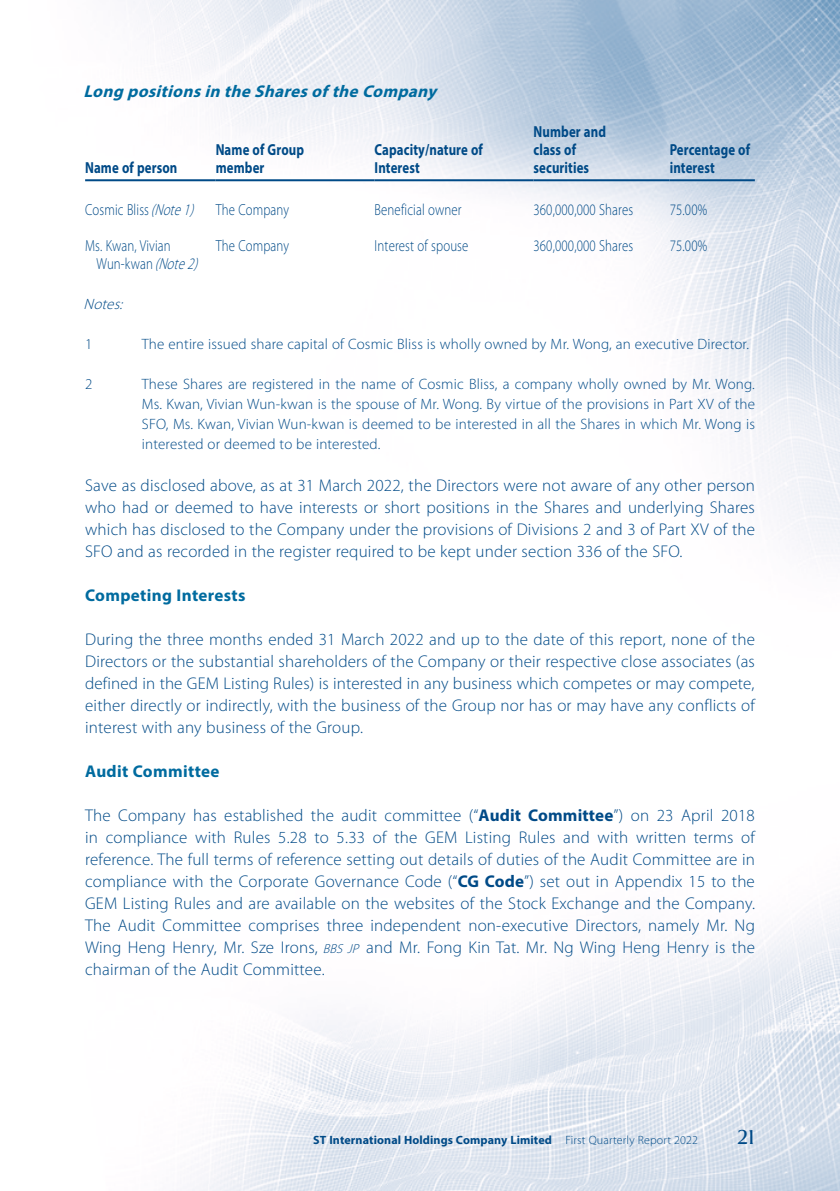
<style>
.page{position:relative;width:840px;height:1191px;background:#fff}
.page>*{position:absolute;margin:0;border:0;box-sizing:border-box;transform-origin:0 0}
.t1{font:22px "Collier";color:#004a87}
.t2{font:300 17px/22px "Myriad Pro";letter-spacing:.01em;color:#004a87;text-align:justify}
.t3{font:italic 700 17px "Myriad Pro";color:#006b9f}
.t4{font:700 17px "Myriad Pro";letter-spacing:.02em;color:#006b9f}
.t5{font:300 16px/18px "Myriad Pro";letter-spacing:.01em;color:#004a87;scale:.8 1}
.t6{font:700 16px/18px "Myriad Pro";letter-spacing:.01em;color:#004a87;scale:.8 1}
.t7{font:300 15px/20px "Myriad Pro";letter-spacing:.01em;color:#004a87;text-align:justify}
.t8{font:italic 300 15px "Myriad Pro";color:#004a87}
.t9{font:700 12px "Myriad Pro";letter-spacing:.01em;color:#004a87}
.s1{font-style:italic}
.s2{font-weight:700}
.s3{font-style:italic;font-size:13px}
.s4{font-weight:300}
</style>
<div class="page">
<img style="left:85px;top:0;width:754px;height:1191px">
<hr style="left:85px;top:179px;width:130px;height:2px;background:#004a87">
<hr style="left:215px;top:179px;width:159px;height:2px;background:#004a87">
<hr style="left:374px;top:179px;width:159px;height:2px;background:#004a87">
<hr style="left:533px;top:179px;width:136px;height:2px;background:#004a87">
<hr style="left:669px;top:179px;width:85px;height:2px;background:#004a87">
<p class="t3" style="left:83px;top:80px;width:359px">Long positionsin theSharesoftheCompany</p>
<p class="t6" style="left:85px;top:158px;width:117px">Name of person</p>
<p class="t6" style="left:215px;top:140px;width:112px">Name of Group member</p>
<p class="t6" style="left:374px;top:140px;width:137px">Capacity/nature of<br>Interest</p>
<p class="t6" style="left:533px;top:122px;width:92px">Number and class of securities</p>
<p class="t6" style="left:669px;top:140px;width:102px">Percentage of interest</p>
<p class="t5" style="left:85px;top:201px;width:256px">Cosmic Bliss <span class="s1">(Note1)</span> The Company</p>
<p class="t5" style="left:374px;top:201px;width:110px">Beneficial owner</p>
<p class="t5" style="left:533px;top:201px;width:126px">360,000,000 Shares</p>
<p class="t5" style="left:669px;top:201px;width:48px">75.00%</p>
<p class="t5" style="left:96px;top:237px;width:133px;text-indent:-11px">Ms. Kwan, Vivian<br>Wun-kwan <span class="s1">(Note2)</span></p>
<p class="t5" style="left:215px;top:237px;width:93px">The Company</p>
<p class="t5" style="left:374px;top:237px;width:119px">Interest of spouse</p>
<p class="t5" style="left:533px;top:237px;width:126px">360,000,000 Shares</p>
<p class="t5" style="left:669px;top:237px;width:48px">75.00%</p>
<p class="t8" style="left:84px;top:295px;width:45px">Notes:</p>
<p class="t7" style="left:85px;top:334px;width:9px">1</p>
<p class="t7" style="left:142px;top:334px;width:608px">The entire issued share capital of Cosmic Bliss is wholly owned by Mr. Wong, an executive Director.</p>
<p class="t7" style="left:85px;top:374px;width:9px">2</p>
<p class="t7" style="left:142px;top:374px;width:614px">These Shares are registered in the name of Cosmic Bliss, a company wholly owned by Mr. Wong.<br>Ms. Kwan, Vivian Wun-kwan is the spouse of Mr. Wong. By virtue of the provisions in Part XV of the SFO, Ms. Kwan, Vivian Wun-kwan is deemed to be interested in all the Shares in which Mr. Wong is interested or deemed to be interested.</p>
<p class="t2" style="left:85px;top:474px;width:671px">Save as disclosed above, as at 31 March 2022, the Directors were not aware of any other person who had or deemed to have interests or short positions in the Shares and underlying Shares which has disclosed to the Company under the provisions of Divisions 2 and 3 of Part XV of the SFO and as recorded in the register required to be kept under section 336 of the SFO.</p>
<p class="t4" style="left:85px;top:584px;width:162px">Competing Interests</p>
<p class="t2" style="left:85px;top:628px;width:671px">During the three months ended 31 March 2022 and up to the date of this report, none of the Directors or the substantial shareholders of the Company or their respective close associates (as defined in the GEM Listing Rules) is interested in any business which competes or may compete, either directly or indirectly, with the business of the Group nor has or may have any conflicts of interest with any business of the Group.</p>
<p class="t4" style="left:85px;top:760px;width:136px">Audit Committee</p>
<p class="t2" style="left:85px;top:804px;width:671px">The Company has established the audit committee (“<span class="s2">Audit Committee</span>”) on 23 April 2018 in compliance with Rules 5.28 to 5.33 of the GEM Listing Rules and with written terms of reference. The full terms of reference setting out details of duties of the Audit Committee are in compliance with the Corporate Governance Code (“<span class="s2">CG Code</span>”) set out in Appendix 15 to the GEM Listing Rules and are available on the websites of the Stock Exchange and the Company.<br>The Audit Committee comprises three independent non-executive Directors, namely Mr. Ng Wing Heng Henry, Mr. Sze Irons, <span class="s3">BBS JP</span> and Mr. Fong Kin Tat. Mr. Ng Wing Heng Henry is the chairman of the Audit Committee.</p>
<p class="t9" style="left:313px;top:1132px;width:386px">ST International Holdings Company Limited <span class="s4">First Quarterly Report 2022</span></p>
<p class="t1" style="left:737px;top:1124px;width:18px">21</p>
</div>
